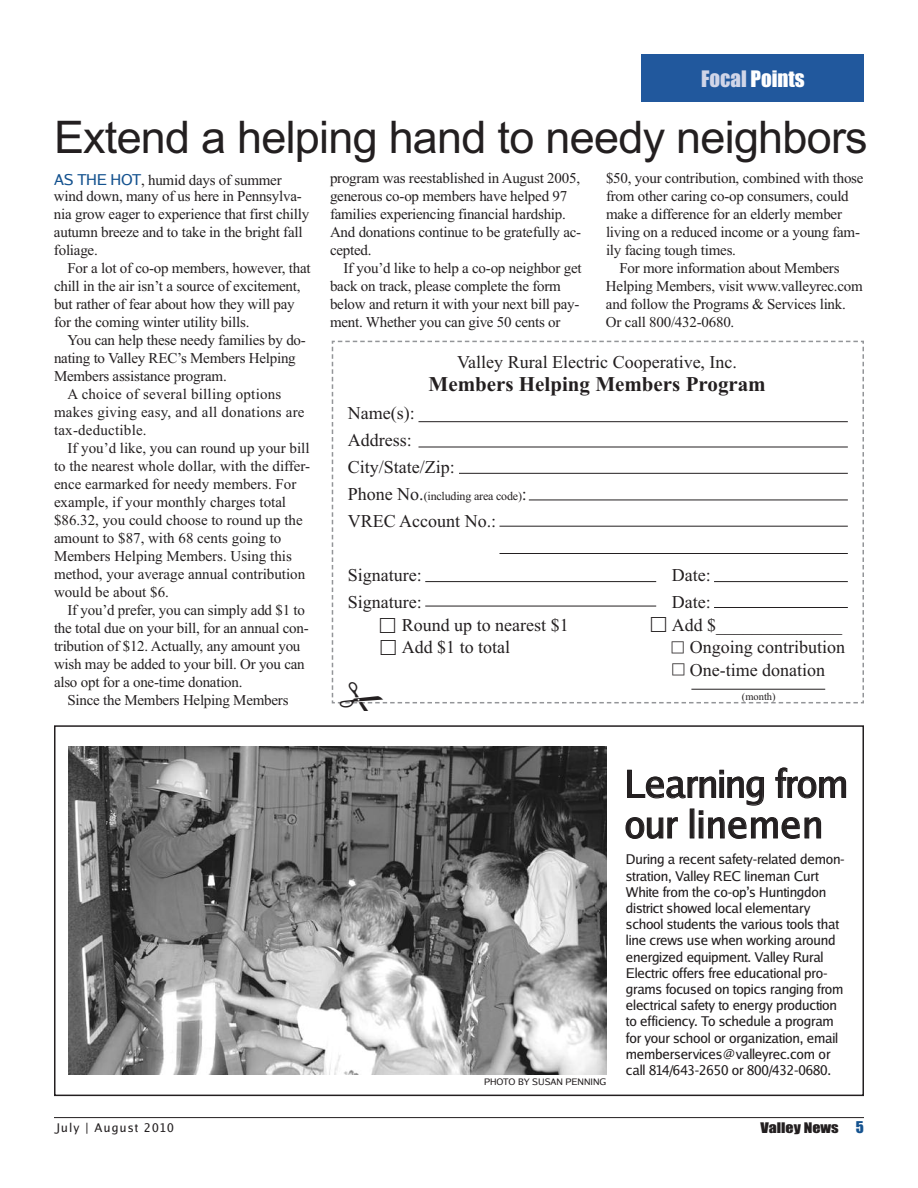
<style>
.page{position:relative;width:918px;height:1188px;background:#fff}
.page>*{position:absolute;margin:0;border:0;box-sizing:border-box;transform-origin:0 0}
.t1{font:45px "Arial";letter-spacing:-.015em;color:#231f20}
.t2{font:37.5px/40.5px "Luxi Sans";letter-spacing:-.015em;color:#231f20}
.t3{font:700 21px "Times New Roman";color:#231f20}
.t4{font:21px "Impact";color:#fff}
.t5{font:18px/27px "Times New Roman";color:#231f20}
.t6{font:15px/18px "Times New Roman";letter-spacing:-.015em;color:#231f20}
.t7{font:15px "Times New Roman";letter-spacing:.015em;color:#231f20}
.t8{font:13.5px/16.2px "Luxi Sans";letter-spacing:-.015em;color:#231f20}
.t9{font:13.5px "Impact";color:#231f20;scale:1.18 1}
.t10{font:12px "Times New Roman";letter-spacing:-.015em;color:#231f20}
.t11{font:12px "Luxi Sans";letter-spacing:.11em;color:#231f20}
.t12{font:10.5px "Times New Roman";color:#231f20}
.t13{font:9px "Luxi Sans";color:#231f20}
.s1{color:#d0d5e8}
.s2{font-family:"Luxi Sans";color:#14528f}
.s3{font-size:18px}
.s4{font-size:15px;color:#14528f}
</style>
<div class="page">
<hr style="left:54px;top:1117px;width:810px;height:1px;background:#231f20">
<div style="left:641px;top:54px;width:223px;height:47px;background:#21589d"></div>
<div style="left:54px;top:725px;width:810px;height:371px;border:2px solid #231f20"></div>
<img style="left:69px;top:746px;width:537px;height:329px">
<svg style="left:331px;top:340px;width:533px;height:364px"></svg>
<h3 class="t4" style="left:701px;top:68px;width:105px"><span class="s1">Focal</span> Points</h3>
<h1 class="t1" style="left:54px;top:111px;width:815px">Extend a helping hand to needy neighbors</h1>
<p class="t6" style="left:54px;top:171px;width:257px"><span class="s2">AS THE HOT</span>, humid days of summer wind down, many of us here in Pennsylva&shy;nia grow eager to experience that first chilly autumn breeze and to take in the bright fall foliage.</p>
<p class="t6" style="left:54px;top:259px;width:258px;text-indent:13px">For a lot of co-op members, however, that chill in the air isn’t a source of excitement, but rather of fear about how they will pay for the coming winter utility bills.</p>
<p class="t6" style="left:68px;top:331px;width:240px">You can help these needy families by do-</p>
<p class="t6" style="left:54px;top:349px;width:243px">nating to Valley REC’s Members Helping</p>
<p class="t6" style="left:54px;top:367px;width:174px">Members assistance program.</p>
<p class="t7" style="left:68px;top:385px;width:215px">A choice of several billing options</p>
<p class="t7" style="left:54px;top:403px;width:252px">makes giving easy, and all donations are</p>
<p class="t7" style="left:54px;top:421px;width:94px">tax-deductible.</p>
<p class="t6" style="left:68px;top:439px;width:244px">If you’d like, you can round up your bill</p>
<p class="t6" style="left:54px;top:457px;width:258px">to the nearest whole dollar, with the differ-</p>
<p class="t6" style="left:54px;top:475px;width:244px">ence earmarked for needy members. For</p>
<p class="t6" style="left:54px;top:493px;width:234px">example, if your monthly charges total</p>
<p class="t6" style="left:54px;top:511px;width:250px">$86.32, you could choose to round up the</p>
<p class="t6" style="left:54px;top:529px;width:229px">amount to $87, with 68 cents going to</p>
<p class="t6" style="left:54px;top:547px;width:239px">Members Helping Members. Using this</p>
<p class="t6" style="left:54px;top:565px;width:253px">method, your average annual contribution</p>
<p class="t6" style="left:54px;top:583px;width:116px">would be about $6.</p>
<p class="t6" style="left:68px;top:601px;width:239px">If you’d prefer, you can simply add $1 to</p>
<p class="t6" style="left:54px;top:619px;width:256px">the total due on your bill, for an annual con-</p>
<p class="t6" style="left:54px;top:637px;width:248px">tribution of $12. Actually, any amount you</p>
<p class="t6" style="left:54px;top:655px;width:252px">wish may be added to your bill. Or you can</p>
<p class="t6" style="left:54px;top:673px;width:190px">also opt for a one-time donation.</p>
<p class="t6" style="left:68px;top:691px;width:223px">Since the Members Helping Members</p>
<p class="t6" style="left:330px;top:169px;width:253px">program was reestablished in August 2005, generous co-op members have helped 97 families experiencing financial hardship.<br>And donations continue to be gratefully ac&shy;cepted.</p>
<p class="t6" style="left:330px;top:259px;width:253px;text-indent:13px">If you’d like to help a co-op neighbor get back on track, please complete the form below and return it with your next bill pay&shy;ment. Whether you can give 50 cents or</p>
<p class="t6" style="left:606px;top:169px;width:259px">$50, your contribution, combined with those</p>
<p class="t6" style="left:606px;top:187px;width:244px">from other caring co-op consumers, could</p>
<p class="t6" style="left:606px;top:205px;width:238px">make a difference for an elderly member</p>
<p class="t6" style="left:606px;top:223px;width:256px">living on a reduced income or a young fam-</p>
<p class="t6" style="left:606px;top:241px;width:132px">ily facing tough times.</p>
<p class="t6" style="left:620px;top:259px;width:222px">For more information about Members</p>
<p class="t6" style="left:606px;top:277px;width:258px">Helping Members, visit www.valleyrec.com</p>
<p class="t6" style="left:606px;top:295px;width:241px">and follow the Programs &amp; Services link.</p>
<p class="t6" style="left:606px;top:313px;width:130px">Or call 800/432-0680.</p>
<p class="t5" style="left:457px;top:348px;width:281px">Valley Rural Electric Cooperative, Inc.</p>
<h3 class="t3" style="left:429px;top:372px;width:339px">Members Helping Members Program</h3>
<p class="t5" style="left:348px;top:400px;width:109px">Name(s):<br>Address:<br>City/State/Zip:</p>
<p class="t10" style="left:348px;top:489px;width:181px"><span class="s3">Phone No.</span>(including area code)<span class="s3">:</span></p>
<p class="t5" style="left:348px;top:508px;width:150px">VREC Account No.:</p>
<p class="t5" style="left:348px;top:562px;width:76px">Signature:</p>
<p class="t5" style="left:672px;top:562px;width:40px">Date:</p>
<p class="t5" style="left:348px;top:589px;width:76px">Signature:</p>
<p class="t5" style="left:672px;top:589px;width:40px">Date:</p>
<p class="t5" style="left:402px;top:611px;width:168px">Round up to nearest $1</p>
<p class="t5" style="left:672px;top:611px;width:172px">Add $______________</p>
<p class="t5" style="left:402px;top:634px;width:110px">Add $1 to total</p>
<p class="t5" style="left:690px;top:636px;width:157px;line-height:22.5px">Ongoing contribution<br>One-time donation</p>
<p class="t12" style="left:742px;top:690px;width:35px">(month)</p>
<p class="t13" style="left:484px;top:1076px;width:124px">PHOTO BY SUSAN PENNING</p>
<h2 class="t2" style="left:625px;top:764px;width:225px">Learning from our linemen</h2>
<p class="t8" style="left:626px;top:852px;width:220px">During a recent safety-related demon&shy;stration, Valley REC lineman Curt White from the co-op’s Huntingdon district showed local elementary school students the various tools that line crews use when working around energized equipment. Valley Rural Electric offers free educational pro&shy;grams focused on topics ranging from electrical safety to energy production to efficiency. To schedule a program for your school or organization, email memberservices@valleyrec.com or call 814/643-2650 or 800/432-0680.</p>
<p class="t11" style="left:54px;top:1121px;width:121px">July | August 2010</p>
<p class="t9" style="left:760px;top:1121px;width:89px">Valley News <span class="s4">5</span></p>
</div>
